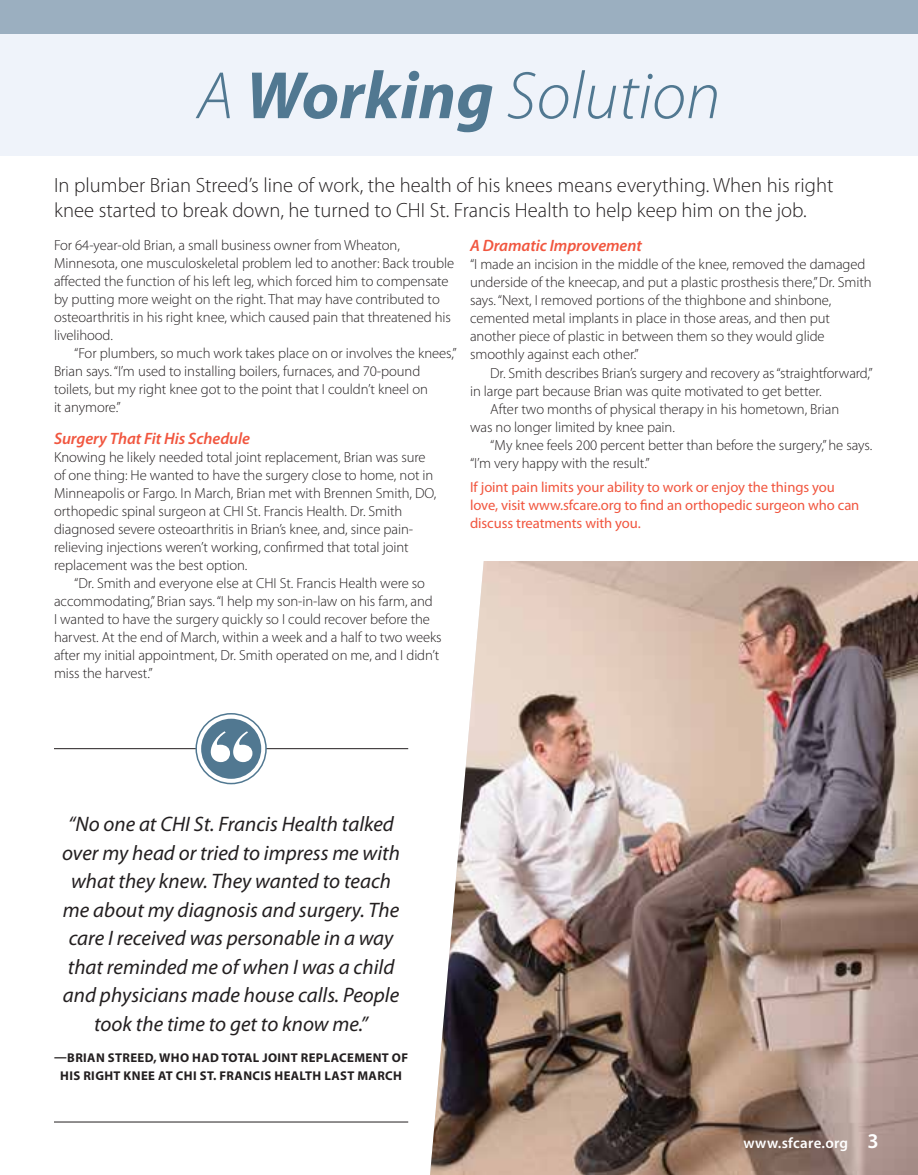
<style>
.page{position:relative;width:918px;height:1175px;background:#fff}
.page>*{position:absolute;margin:0;border:0;box-sizing:border-box;transform-origin:0 0}
.t1{font:italic 300 67.5px "Myriad Pro";color:#517891}
.t2{font:italic 21px/28.5px "Myriad Pro";color:#231f20;text-align:center}
.t3{font:300 20.7px/24.8px "Myriad Pro";color:#231f20}
.t4{font:italic 600 16.5px "Myriad Pro";letter-spacing:-.005em;color:#f1563f}
.t5{font:600 15px "Myriad Pro";letter-spacing:.02em;color:#fff}
.t6{font:300 14.7px/18px "Myriad Pro";letter-spacing:-.005em;color:#231f20}
.t7{font:14.7px/18px "Myriad Pro";letter-spacing:-.005em;color:#f1563f}
.t8{font:700 12.75px/18px "Myriad Pro";letter-spacing:.03em;color:#231f20;text-align:center}
.s1{font-weight:700}
.s2{font-size:21px}
</style>
<div class="page">
<div style="left:0;top:0;width:918px;height:156px;background:#eff3fa"></div>
<div style="left:0;top:0;width:918px;height:34px;background:#9bafc0"></div>
<img style="left:430px;top:561px;width:488px;height:613px">
<hr style="left:54px;top:1121px;width:354px;height:1px;background:#231f20">
<hr style="left:54px;top:748px;width:354px;height:1px;background:#231f20">
<svg style="left:196px;top:713px;width:70px;height:70px"></svg>
<div style="left:195px;top:713px;width:72px;height:71px;border:2px solid #517891;border-radius:50%"></div>
<div style="left:201px;top:718px;width:60px;height:60px;background:#517891;border-radius:50%"></div>
<svg style="left:211px;top:731px;width:41px;height:31px"></svg>
<h1 class="t1" style="left:197px;top:55px;width:525px">A <span class="s1">Working</span> Solution</h1>
<h3 class="t3" style="left:54px;top:172px;width:781px">In plumber Brian Streed’s line of work, the health of his knees means everything. When his right knee started to break down, he turned to CHI St. Francis Health to help keep him on the job.</h3>
<p class="t6" style="left:54px;top:236px;width:402px">For 64-year-old Brian, a small business owner from Wheaton, Minnesota, one musculoskeletal problem led to another: Back trouble affected the function of his left leg, which forced him to compensate by putting more weight on the right. That may have contributed to osteoarthritis in his right knee, which caused pain that threatened his livelihood.</p>
<p class="t6" style="left:54px;top:344px;width:404px;text-indent:20px">“For plumbers, so much work takes place on or involves the knees,” Brian says. “I’m used to installing boilers, furnaces, and 70-pound toilets, but my right knee got to the point that I couldn’t kneel on<br>it anymore.”</p>
<p class="t4" style="left:54px;top:427px;width:198px">Surgery That Fit His Schedule</p>
<p class="t6" style="left:54px;top:447px;width:384px">Knowing he likely needed total joint replacement, Brian was sure of one thing: He wanted to have the surgery close to home, not in Minneapolis or Fargo. In March, Brian met with Brennen Smith, DO, orthopedic spinal surgeon at CHI St. Francis Health. Dr. Smith diagnosed severe osteoarthritis in Brian’s knee, and, since pain&shy;relieving injections weren’t working, confirmed that total joint replacement was the best option.</p>
<p class="t6" style="left:54px;top:573px;width:389px;text-indent:20px">“Dr. Smith and everyone else at CHI St. Francis Health were so accommodating,” Brian says. “I help my son-in-law on his farm, and<br>I wanted to have the surgery quickly so I could recover before the harvest. At the end of March, within a week and a half to two weeks after my initial appointment, Dr. Smith operated on me, and I didn’t miss the harvest.”</p>
<p class="t4" style="left:470px;top:235px;width:173px">A Dramatic Improvement</p>
<p class="t6" style="left:470px;top:255px;width:403px">“I made an incision in the middle of the knee, removed the damaged underside of the kneecap, and put a plastic prosthesis there,” Dr. Smith says. “Next, I removed portions of the thighbone and shinbone, cemented metal implants in place in those areas, and then put another piece of plastic in between them so they would glide smoothly against each other.”</p>
<p class="t6" style="left:490px;top:363px;width:384px">Dr. Smith describes Brian’s surgery and recovery as “straightforward,”</p>
<p class="t6" style="left:470px;top:381px;width:353px">in large part because Brian was quite motivated to get better.</p>
<p class="t6" style="left:490px;top:399px;width:350px">After two months of physical therapy in his hometown, Brian</p>
<p class="t6" style="left:470px;top:417px;width:206px">was no longer limited by knee pain.</p>
<p class="t6" style="left:490px;top:435px;width:384px">“My knee feels 200 percent better than before the surgery,” he says.</p>
<p class="t6" style="left:470px;top:453px;width:181px">“I’m very happy with the result.”</p>
<p class="t7" style="left:470px;top:478px;width:391px">If joint pain limits your ability to work or enjoy the things you love, visit www.sfcare.org to find an orthopedic surgeon who can discuss treatments with you.</p>
<p class="t2" style="left:62px;top:809px;width:339px">“No one at CHI St. Francis Health talked over my head or tried to impress me with what they knew. They wanted to teach me about my diagnosis and surgery. The care I received was personable in a way that reminded me of when I was a child and physicians made house calls. People took the time to get to know me.”</p>
<p class="t8" style="left:54px;top:1048px;width:356px">—BRIAN STREED, WHO HAD TOTAL JOINT REPLACEMENT OF<br>HIS RIGHT KNEE AT CHI ST. FRANCIS HEALTH LAST MARCH</p>
<p class="t5" style="left:744px;top:1133px;width:137px">www.sfcare.org <span class="s2">3</span></p>
</div>
